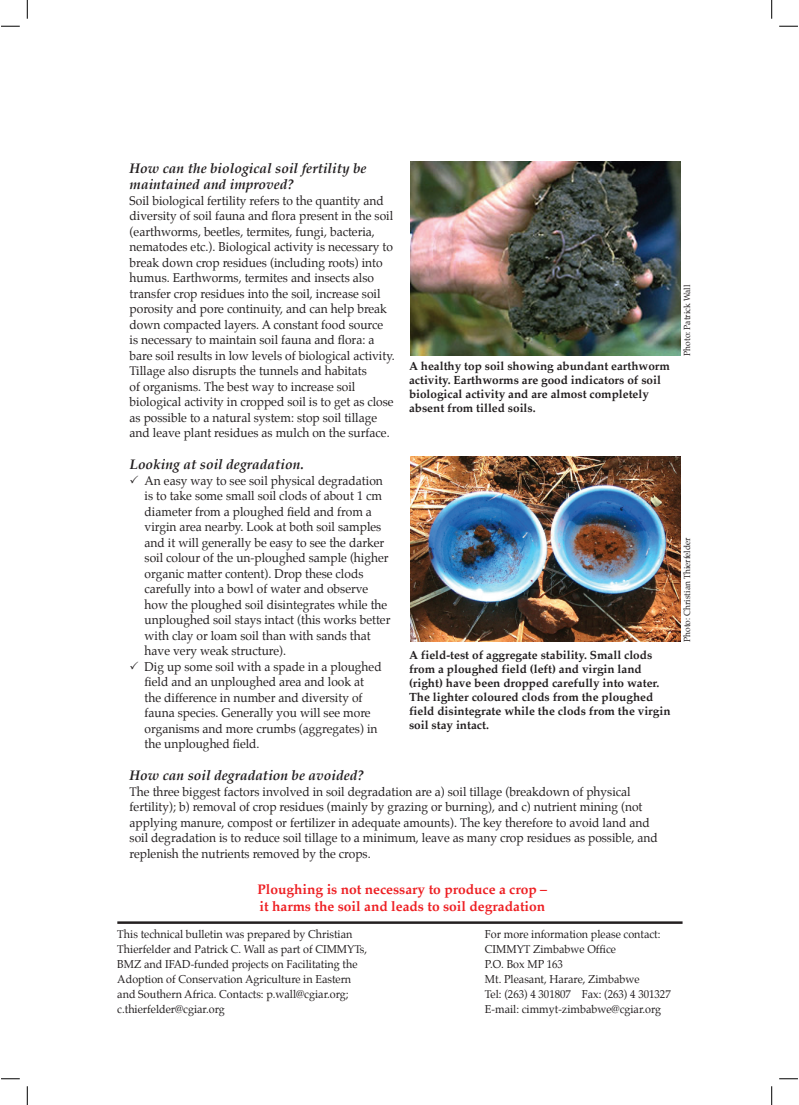
<style>
.page{position:relative;width:799px;height:1105px;background:#fff}
.page>*{position:absolute;margin:0;border:0;box-sizing:border-box;transform-origin:0 0}
.t1{font:italic 700 13.75px/16.5px "Palatino";color:#231f20}
.t2{font:700 13.75px/16.5px "Palatino";color:#ee1f23}
.t3{font:12.5px/15.5px "Palatino";color:#231f20;scale:.96 1}
.t4{font:700 11.75px/14.1px "Palatino";color:#231f20}
.t5{font:11.25px/15px "Palatino";color:#231f20;scale:.96 1}
.t6{font:8.75px "Palatino";color:#231f20;scale:.96 1}
</style>
<div class="page">
<img style="left:410px;top:456px;width:270px;height:186px">
<img style="left:410px;top:161px;width:270px;height:195px">
<hr style="left:117px;top:921px;width:565px;height:3px;background:#231f20">
<svg style="left:1px;top:25px;width:19px;height:2px"></svg>
<svg style="left:779px;top:25px;width:19px;height:2px"></svg>
<svg style="left:1px;top:1078px;width:19px;height:1px"></svg>
<svg style="left:779px;top:1078px;width:19px;height:1px"></svg>
<svg style="left:27px;top:0;width:1px;height:19px"></svg>
<svg style="left:27px;top:1086px;width:1px;height:19px"></svg>
<svg style="left:771px;top:0;width:1px;height:19px"></svg>
<svg style="left:771px;top:1086px;width:1px;height:19px"></svg>
<p class="t1" style="left:130px;top:161px;width:239px">How can the biological soil fertility be maintained and improved?</p>
<p class="t3" style="left:130px;top:193px;width:278px">Soil biological fertility refers to the quantity and diversity of soil fauna and flora present in the soil (earthworms, beetles, termites, fungi, bacteria, nematodes etc.). Biological activity is necessary to break down crop residues (including roots) into humus. Earthworms, termites and insects also transfer crop residues into the soil, increase soil porosity and pore continuity, and can help break down compacted layers. A constant food source is necessary to maintain soil fauna and flora: a bare soil results in low levels of biological activity.<br>Tillage also disrupts the tunnels and habitats<br>of organisms. The best way to increase soil biological activity in cropped soil is to get as close as possible to a natural system: stop soil tillage and leave plant residues as mulch on the surface.</p>
<p class="t1" style="left:130px;top:457px;width:176px">Looking at soil degradation.</p>
<p class="t3" style="left:145px;top:473px;width:257px">An easy way to see soil physical degradation is to take some small soil clods of about 1 cm diameter from a ploughed field and from a virgin area nearby. Look at both soil samples and it will generally be easy to see the darker soil colour of the un-ploughed sample (higher organic matter content). Drop these clods carefully into a bowl of water and observe how the ploughed soil disintegrates while the unploughed soil stays intact (this works better with clay or loam soil than with sands that have very weak structure).<br>Dig up some soil with a spade in a ploughed field and an unploughed area and look at<br>the difference in number and diversity of fauna species. Generally you will see more organisms and more crumbs (aggregates) in the unploughed field.</p>
<p class="t1" style="left:130px;top:768px;width:235px">How can soil degradation be avoided?</p>
<p class="t3" style="left:130px;top:784px;width:551px">The three biggest factors involved in soil degradation are a) soil tillage (breakdown of physical fertility); b) removal of crop residues (mainly by grazing or burning), and c) nutrient mining (not applying manure, compost or fertilizer in adequate amounts). The key therefore to avoid land and soil degradation is to reduce soil tillage to a minimum, leave as many crop residues as possible, and replenish the nutrients removed by the crops.</p>
<p class="t2" style="left:257px;top:882px;width:291px">Ploughing is not necessary to produce a crop – it harms the soil and leads to soil degradation</p>
<p class="t5" style="left:485px;top:928px;width:195px">For more information please contact:<br>CIMMYT Zimbabwe Office<br>P.O. Box MP 163<br>Mt. Pleasant, Harare, Zimbabwe<br>Tel: (263) 4 301807 Fax: (263) 4 301327<br>E-mail: cimmyt-zimbabwe@cgiar.org</p>
<p class="t4" style="left:409px;top:359px;width:262px">A healthy top soil showing abundant earthworm activity. Earthworms are good indicators of soil biological activity and are almost completely absent from tilled soils.</p>
<p class="t4" style="left:409px;top:648px;width:263px">A field-test of aggregate stability. Small clods from a ploughed field (left) and virgin land (right) have been dropped carefully into water.<br>The lighter coloured clods from the ploughed field disintegrate while the clods from the virgin soil stay intact.</p>
<p class="t5" style="left:117px;top:928px;width:262px">This technical bulletin was prepared by Christian Thierfelder and Patrick C. Wall as part of CIMMYTs, BMZ and IFAD-funded projects on Facilitating the Adoption of Conservation Agriculture in Eastern and Southern Africa. Contacts: p.wall@cgiar.org; c.thierfelder@cgiar.org</p>
<p class="t6" style="left:683px;top:356px;width:76px;rotate:-90deg">Photo: Patrick Wall</p>
<p class="t6" style="left:683px;top:642px;width:110px;rotate:-90deg">Photo: Christian Thierfelder</p>
</div>
